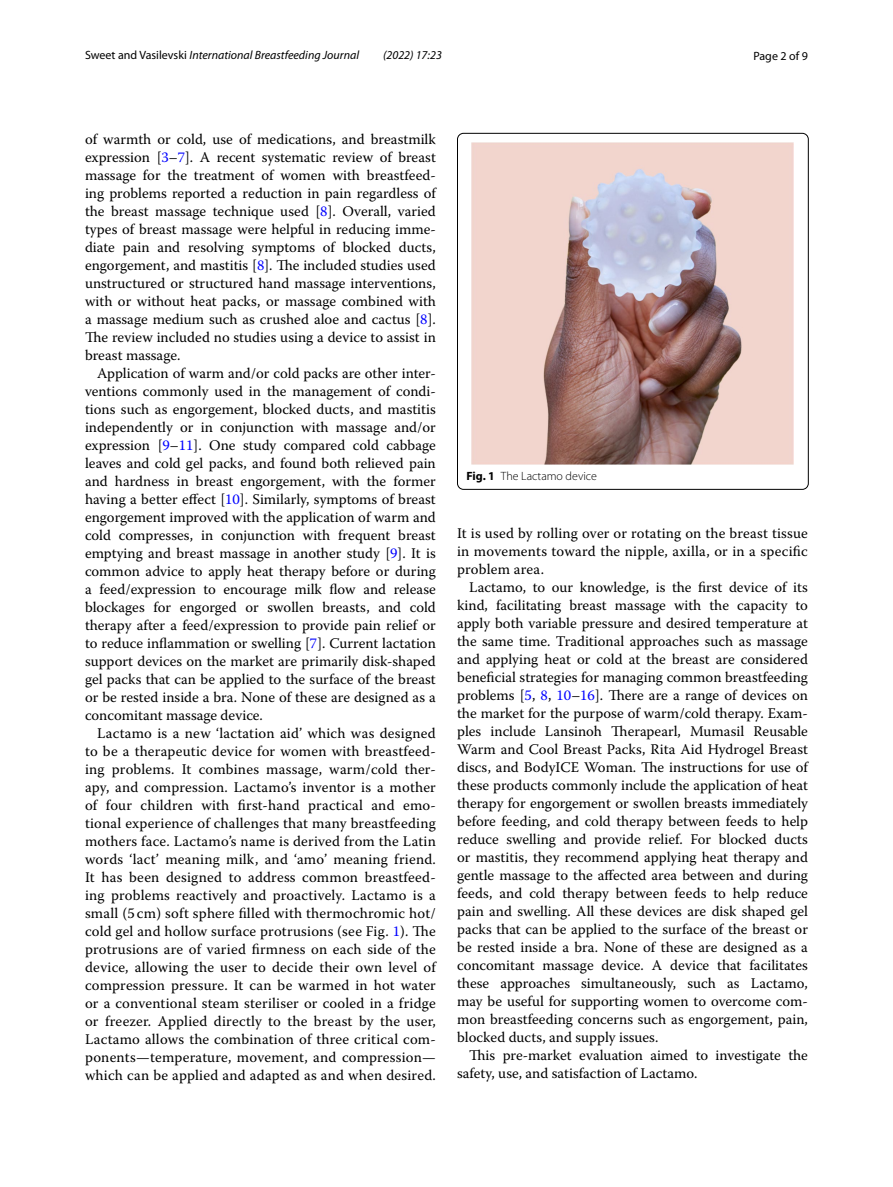
<style>
.page{position:relative;width:893px;height:1187px;background:#fff}
.page>*{position:absolute;margin:0;border:0;box-sizing:border-box;transform-origin:0 0}
.t1{font:14.7px/18px "Warnock Pro";color:#000;text-align:justify}
.t2{font:italic 12px "Myriad Pro";color:#000}
.t3{font:300 12px "Myriad Pro";color:#000}
.t4{font:12px "Myriad Pro";color:#000}
.s1{font-style:normal}
.s2{color:#00f}
.s3{font-weight:700}
</style>
<div class="page">
<img style="left:472px;top:142px;width:322px;height:322px">
<div style="left:457px;top:133px;width:351px;height:356px;border:1px solid #000;border-radius:6px"></div>
<p class="t2" style="left:85px;top:48px;width:276px"><span class="s1">Sweet and Vasilevski</span> International Breastfeeding Journal</p>
<p class="t2" style="left:383px;top:48px;width:60px">(2022) 17:23</p>
<p class="t4" style="left:753px;top:48px;width:56px">Page 2 of 9</p>
<p class="t1" style="left:85px;top:130px;width:352px">of warmth or cold, use of medications, and breastmilk expression [<span class="s2">3</span>–<span class="s2">7</span>]. A recent systematic review of breast massage for the treatment of women with breastfeed&shy;ing problems reported a reduction in pain regardless of the breast massage technique used [<span class="s2">8</span>]. Overall, varied types of breast massage were helpful in reducing imme&shy;diate pain and resolving symptoms of blocked ducts, engorgement, and mastitis [<span class="s2">8</span>]. The included studies used unstructured or structured hand massage interventions, with or without heat packs, or massage combined with a massage medium such as crushed aloe and cactus [<span class="s2">8</span>].<br>The review included no studies using a device to assist in breast massage.</p>
<p class="t1" style="left:85px;top:364px;width:352px;text-indent:12px">Application of warm and/or cold packs are other inter&shy;ventions commonly used in the management of condi&shy;tions such as engorgement, blocked ducts, and mastitis independently or in conjunction with massage and/or expression [<span class="s2">9</span>–<span class="s2">11</span>]. One study compared cold cabbage leaves and cold gel packs, and found both relieved pain and hardness in breast engorgement, with the former having a better effect [<span class="s2">10</span>]. Similarly, symptoms of breast engorgement improved with the application of warm and cold compresses, in conjunction with frequent breast emptying and breast massage in another study [<span class="s2">9</span>]. It is common advice to apply heat therapy before or during a feed/expression to encourage milk flow and release blockages for engorged or swollen breasts, and cold therapy after a feed/expression to provide pain relief or to reduce inflammation or swelling [<span class="s2">7</span>]. Current lactation support devices on the market are primarily disk-shaped gel packs that can be applied to the surface of the breast or be rested inside a bra. None of these are designed as a concomitant massage device.</p>
<p class="t1" style="left:85px;top:723px;width:352px;text-indent:12px">Lactamo is a new ‘lactation aid’ which was designed to be a therapeutic device for women with breastfeed&shy;ing problems. It combines massage, warm/cold ther&shy;apy, and compression. Lactamo’s inventor is a mother of four children with first-hand practical and emo&shy;tional experience of challenges that many breastfeeding mothers face. Lactamo’s name is derived from the Latin words ‘lact’ meaning milk, and ‘amo’ meaning friend.<br>It has been designed to address common breastfeed&shy;ing problems reactively and proactively. Lactamo is a small (5 cm) soft sphere filled with thermochromic hot/ cold gel and hollow surface protrusions (see Fig. <span class="s2">1</span>). The protrusions are of varied firmness on each side of the device, allowing the user to decide their own level of compression pressure. It can be warmed in hot water or a conventional steam steriliser or cooled in a fridge or freezer. Applied directly to the breast by the user, Lactamo allows the combination of three critical com&shy;ponents—temperature, movement, and compression— which can be applied and adapted as and when desired.</p>
<p class="t3" style="left:466px;top:469px;width:132px"><span class="s3">Fig. 1</span> The Lactamo device</p>
<p class="t1" style="left:457px;top:524px;width:352px">It is used by rolling over or rotating on the breast tissue in movements toward the nipple, axilla, or in a specific problem area.</p>
<p class="t1" style="left:457px;top:578px;width:352px;text-indent:12px">Lactamo, to our knowledge, is the first device of its kind, facilitating breast massage with the capacity to apply both variable pressure and desired temperature at the same time. Traditional approaches such as massage and applying heat or cold at the breast are considered beneficial strategies for managing common breastfeeding problems [<span class="s2">5</span>, <span class="s2">8</span>, <span class="s2">10</span>–<span class="s2">16</span>]. There are a range of devices on the market for the purpose of warm/cold therapy. Exam&shy;ples include Lansinoh Therapearl, Mumasil Reusable Warm and Cool Breast Packs, Rita Aid Hydrogel Breast discs, and BodyICE Woman. The instructions for use of these products commonly include the application of heat therapy for engorgement or swollen breasts immediately before feeding, and cold therapy between feeds to help reduce swelling and provide relief. For blocked ducts or mastitis, they recommend applying heat therapy and gentle massage to the affected area between and during feeds, and cold therapy between feeds to help reduce pain and swelling. All these devices are disk shaped gel packs that can be applied to the surface of the breast or be rested inside a bra. None of these are designed as a concomitant massage device. A device that facilitates these approaches simultaneously, such as Lactamo, may be useful for supporting women to overcome com&shy;mon breastfeeding concerns such as engorgement, pain, blocked ducts, and supply issues.</p>
<p class="t1" style="left:457px;top:1046px;width:352px;text-indent:12px">This pre-market evaluation aimed to investigate the safety, use, and satisfaction of Lactamo.</p>
</div>
